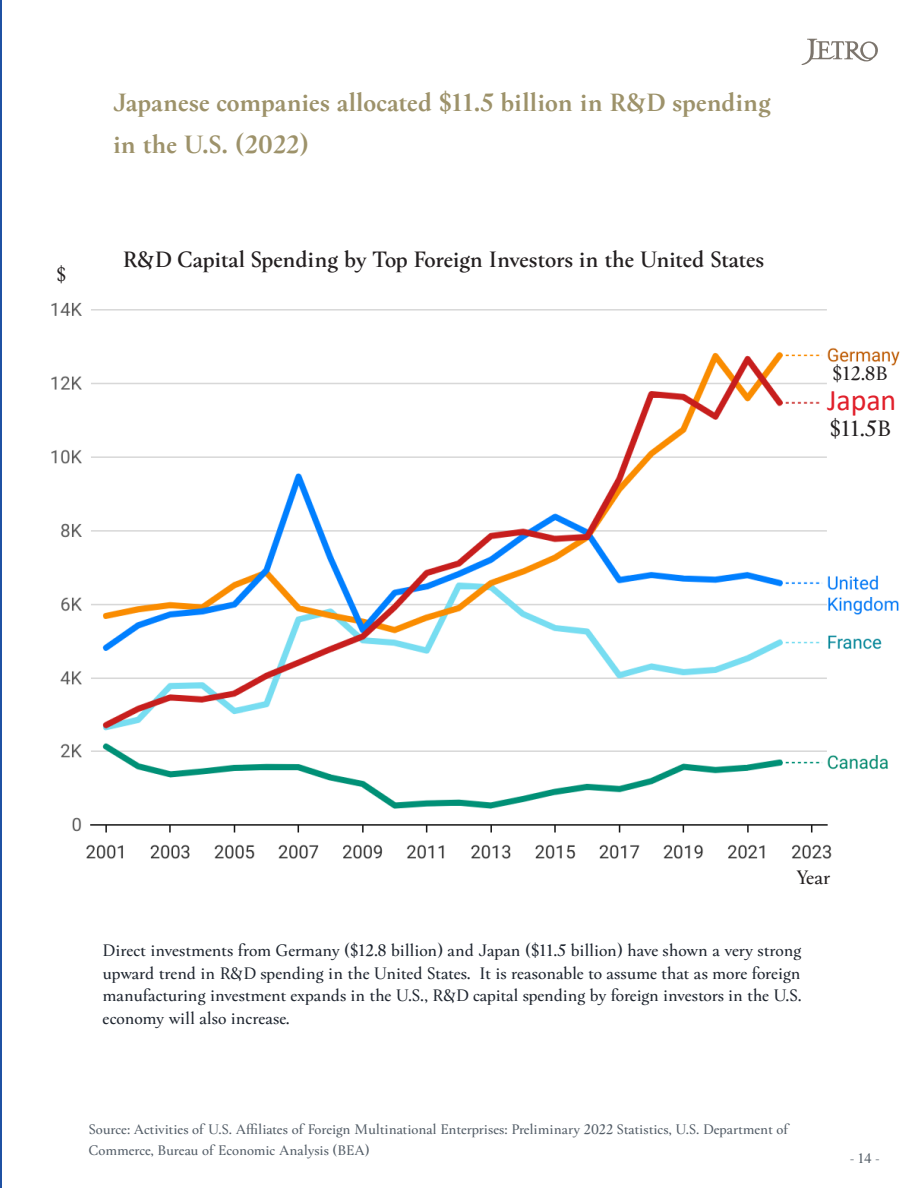
<style>
.page{position:relative;width:918px;height:1188px;background:#fff}
.page>*{position:absolute;margin:0;border:0;box-sizing:border-box;transform-origin:0 0}
.paragraph-c{font:30px "Calibri";letter-spacing:-.005em;color:#e1202b}
.t1{font:800 27px/42px "Hermann";letter-spacing:-.005em;color:#9d926a}
.paragraph-c-2{font:600 24px "Hermann";letter-spacing:-.02em;color:#231f20}
.t2{font:24px "Hermann";color:#231f20}
.paragraph-c-3{font:21px "Hermann";color:#231f20}
.t3{font:18px/22.5px "Hermann";letter-spacing:-.01em;color:#1e252f;text-align:justify}
.t4{font:15px/21px "Hermann";letter-spacing:-.01em;color:#535d67}
</style>
<div class="page">
<svg style="left:801px;top:39px;width:77px;height:26px"></svg>
<hr style="left:0;top:0;width:1px;height:1188px;background:#1f51a3">
<img style="left:51px;top:302px;width:849px;height:557px">
<div style="left:891px;top:383px;width:27px;height:43px;background:#fff"></div>
<div style="left:820px;top:386px;width:76px;height:40px;background:#fff"></div>
<div style="left:830px;top:416px;width:73px;height:32px;background:#fff"></div>
<p class="paragraph-c-3" style="left:56px;top:259px;width:11px">$</p>
<p class="t1" style="left:113px;top:79px;width:660px">Japanese companies allocated $11.5 billion in R&amp;D spending in the U.S. (2022)</p>
<p class="paragraph-c-2" style="left:123px;top:243px;width:643px">R&amp;D Capital Spending by Top Foreign Investors in the United States</p>
<p class="paragraph-c-3" style="left:833px;top:358px;width:57px">$12.8B</p>
<p class="paragraph-c" style="left:827px;top:380px;width:71px">Japan</p>
<p class="t2" style="left:830px;top:411px;width:63px">$11.5B</p>
<p class="paragraph-c-3" style="left:797px;top:862px;width:35px">Year</p>
<p class="t3" style="left:103px;top:938px;width:701px">Direct investments from Germany ($12.8 billion) and Japan ($11.5 billion) have shown a very strong upward trend in R&amp;D spending in the United States. It is reasonable to assume that as more foreign manufacturing investment expands in the U.S., R&amp;D capital spending by foreign investors in the U.S. economy will also increase.</p>
<p class="t4" style="left:89px;top:1118px;width:701px">Source: Activities of U.S. Affiliates of Foreign Multinational Enterprises: Preliminary 2022 Statistics, U.S. Department of<br>Commerce, Bureau of Economic Analysis (BEA)</p>
<p class="t4" style="left:850px;top:1147px;width:32px">- 14 -</p>
</div>
